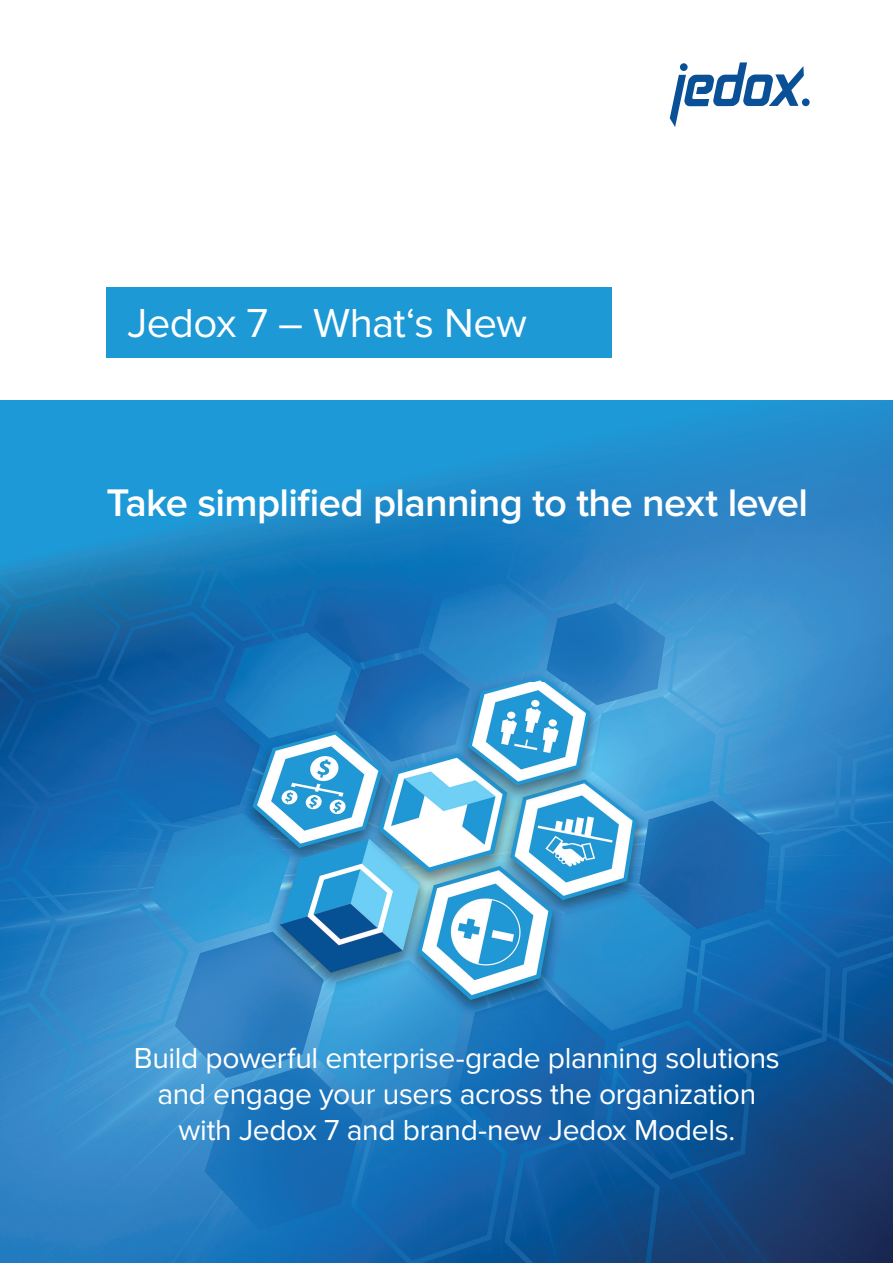
<style>
.page{position:relative;width:893px;height:1263px;background:#fff}
.page>*{position:absolute;margin:0;border:0;box-sizing:border-box;transform-origin:0 0}
.t1{font:42px "Proxima Nova";letter-spacing:-.015em;color:#fff}
.t2{font:600 39.9px "Proxima Nova";letter-spacing:-.02em;color:#fff}
.t3{font:30px/36px "Proxima Nova";letter-spacing:-.015em;color:#fff;text-align:center}
</style>
<div class="page">
<img style="left:0;top:400px;width:893px;height:863px">
<div style="left:106px;top:288px;width:506px;height:70px;background:#1d99d6"></div>
<svg style="left:670px;top:62px;width:140px;height:65px"></svg>
<h1 class="t1" style="left:128px;top:299px;width:401px">Jedox 7 – What‘s New</h1>
<h2 class="t2" style="left:106px;top:479px;width:703px">Take simplified planning to the next level</h2>
<p class="t3" style="left:134px;top:1041px;width:648px">Build powerful enterprise-grade planning solutions and engage your users across the organization with Jedox 7 and brand-new Jedox Models.</p>
</div>
